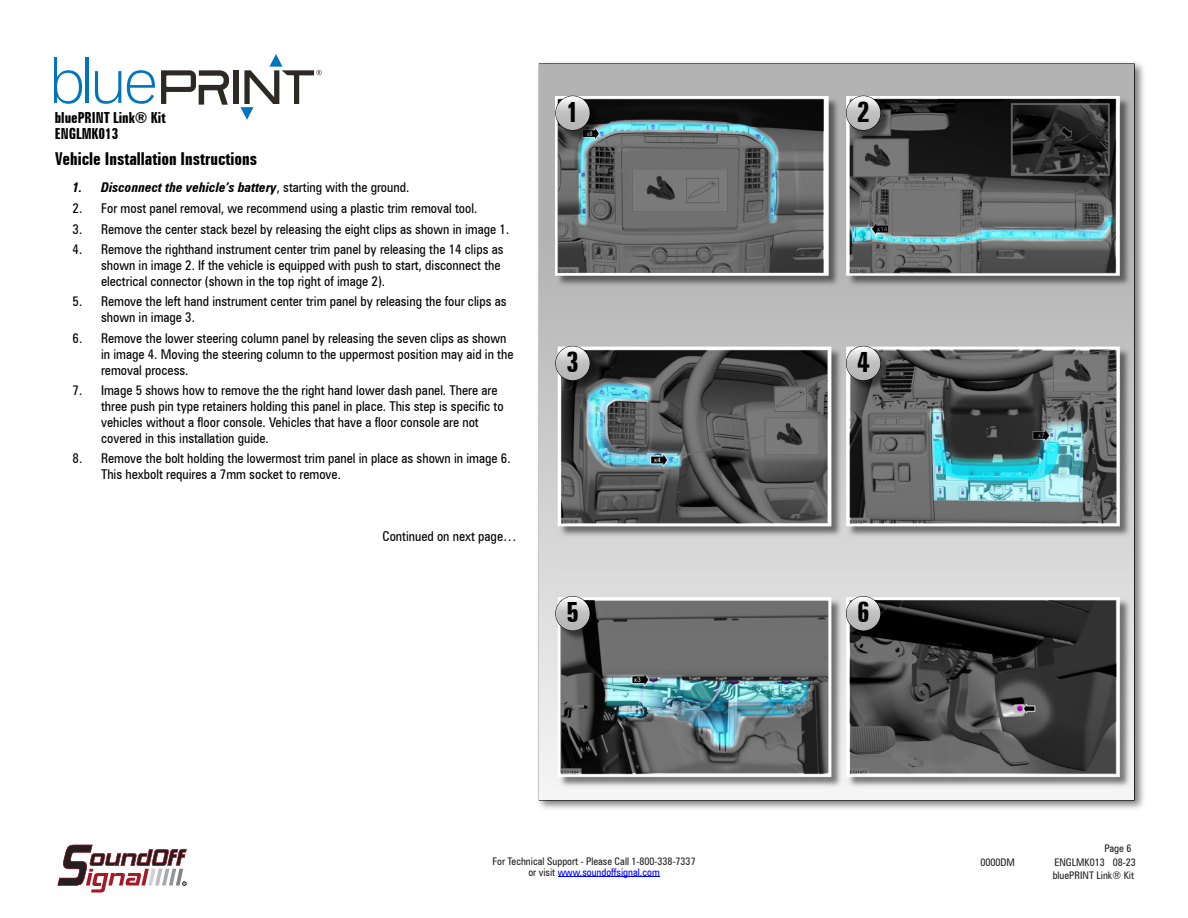
<style>
.page{position:relative;width:1188px;height:918px;background:#fff}
.page>*{position:absolute;margin:0;border:0;box-sizing:border-box;transform-origin:0 0}
.t1{font:700 extra-condensed 28.35px "Zurich BT";color:#000}
.t2{font:700 extra-condensed 17.7px "Zurich BT";color:#000}
.t3{font:700 extra-condensed 15.3px/16px "Zurich BT";color:#000}
.t4{font:condensed 13.5px/15.9px "Zurich BT";color:#000}
.t5{font:italic 700 condensed 13.5px "Zurich BT";color:#000}
.t6{font:condensed 10.5px/10.5px "Zurich BT";color:#231f20;text-align:center}
.s1{font-weight:400;font-style:normal}
.s2{color:#00f}
</style>
<div class="page">
<img style="left:538px;top:62px;width:606px;height:747px">
<div style="left:540px;top:64px;width:594px;height:736px;background:linear-gradient(to bottom,#a7a7a7,#f2f2f2)"></div>
<div style="left:234px;top:70px;width:5px;height:34px;background:#2d2a26"></div>
<svg style="left:161px;top:70px;width:68px;height:35px"></svg>
<svg style="left:54px;top:57px;width:28px;height:47px"></svg>
<hr style="left:86px;top:57px;width:3px;height:46px;background:#0075bf">
<svg style="left:95px;top:71px;width:26px;height:33px"></svg>
<svg style="left:127px;top:70px;width:28px;height:34px"></svg>
<svg style="left:240px;top:54px;width:82px;height:66px"></svg>
<svg style="left:57px;top:845px;width:130px;height:48px"></svg>
<hr style="left:558px;top:877px;width:102px;height:1px;background:#00f">
<img style="left:556px;top:96px;width:576px;height:692px">
<img style="left:557px;top:97px;width:44px;height:44px">
<svg style="left:556px;top:96px;width:34px;height:34px"></svg>
<img style="left:557px;top:348px;width:44px;height:43px">
<div style="left:556px;top:346px;width:34px;height:35px;border:1px solid #000;border-radius:50%"></div>
<svg style="left:556px;top:346px;width:34px;height:34px"></svg>
<img style="left:557px;top:598px;width:44px;height:43px">
<div style="left:556px;top:596px;width:34px;height:35px;border:1px solid #000;border-radius:50%"></div>
<svg style="left:556px;top:597px;width:34px;height:33px"></svg>
<img style="left:848px;top:97px;width:43px;height:44px">
<div style="left:846px;top:96px;width:35px;height:34px;border:1px solid #000;border-radius:50%"></div>
<svg style="left:846px;top:96px;width:34px;height:34px"></svg>
<img style="left:848px;top:348px;width:43px;height:43px">
<div style="left:846px;top:346px;width:35px;height:35px;border:1px solid #000;border-radius:50%"></div>
<svg style="left:846px;top:346px;width:34px;height:34px"></svg>
<img style="left:848px;top:598px;width:43px;height:43px">
<div style="left:846px;top:596px;width:35px;height:35px;border:1px solid #000;border-radius:50%"></div>
<svg style="left:846px;top:597px;width:34px;height:33px"></svg>
<p class="t3" style="left:55px;top:111px;width:112px">bluePRINT Link® Kit<br>ENGLMK013</p>
<h2 class="t2" style="left:55px;top:151px;width:203px">Vehicle Installation Instructions</h2>
<p class="t5" style="left:73px;top:182px;width:338px">1. Disconnect the vehicle’s battery<span class="s1">, starting with the ground.</span></p>
<p class="t4" style="left:73px;top:202px;width:406px">2. For most panel removal, we recommend using a plastic trim removal tool.</p>
<p class="t4" style="left:73px;top:222px;width:438px">3. Remove the center stack bezel by releasing the eight clips as shown in image 1.</p>
<p class="t4" style="left:101px;top:243px;width:404px;text-indent:-29px">4. Remove the righthand instrument center trim panel by releasing the 14 clips as shown in image 2. If the vehicle is equipped with push to start, disconnect the electrical connector (shown in the top right of image 2).</p>
<p class="t4" style="left:101px;top:295px;width:407px;text-indent:-29px">5. Remove the left hand instrument center trim panel by releasing the four clips as shown in image 3.</p>
<p class="t4" style="left:101px;top:331px;width:414px;text-indent:-29px">6. Remove the lower steering column panel by releasing the seven clips as shown in image 4. Moving the steering column to the uppermost position may aid in the removal process.</p>
<p class="t4" style="left:101px;top:384px;width:404px;text-indent:-29px">7. Image 5 shows how to remove the the right hand lower dash panel. There are three push pin type retainers holding this panel in place. This step is specific to vehicles without a floor console. Vehicles that have a floor console are not covered in this installation guide.</p>
<p class="t4" style="left:101px;top:452px;width:411px;text-indent:-29px">8. Remove the bolt holding the lowermost trim panel in place as shown in image 6.<br>This hexbolt requires a 7mm socket to remove.</p>
<p class="t4" style="left:382px;top:530px;width:136px">Continued on next page…</p>
<h1 class="t1" style="left:566px;top:100px;width:14px">1</h1>
<h1 class="t1" style="left:566px;top:351px;width:14px">3</h1>
<h1 class="t1" style="left:566px;top:601px;width:14px">5</h1>
<p class="t6" style="left:492px;top:857px;width:205px">For Technical Support - Please Call 1-800-338-7337 or visit <span class="s2">www.soundoffsignal.com</span></p>
<h1 class="t1" style="left:857px;top:100px;width:14px">2</h1>
<h1 class="t1" style="left:857px;top:351px;width:14px">4</h1>
<h1 class="t1" style="left:857px;top:601px;width:14px">6</h1>
<p class="t6" style="left:1055px;top:842px;width:78px;line-height:14.1px;text-align:left;text-indent:50px">Page 6<br>ENGLMK013</p>
<p class="t6" style="left:980px;top:858px;width:36px">0000DM</p>
<p class="t6" style="left:1113px;top:858px;width:25px">08-23</p>
<p class="t6" style="left:1053px;top:871px;width:83px">bluePRINT Link® Kit</p>
</div>
